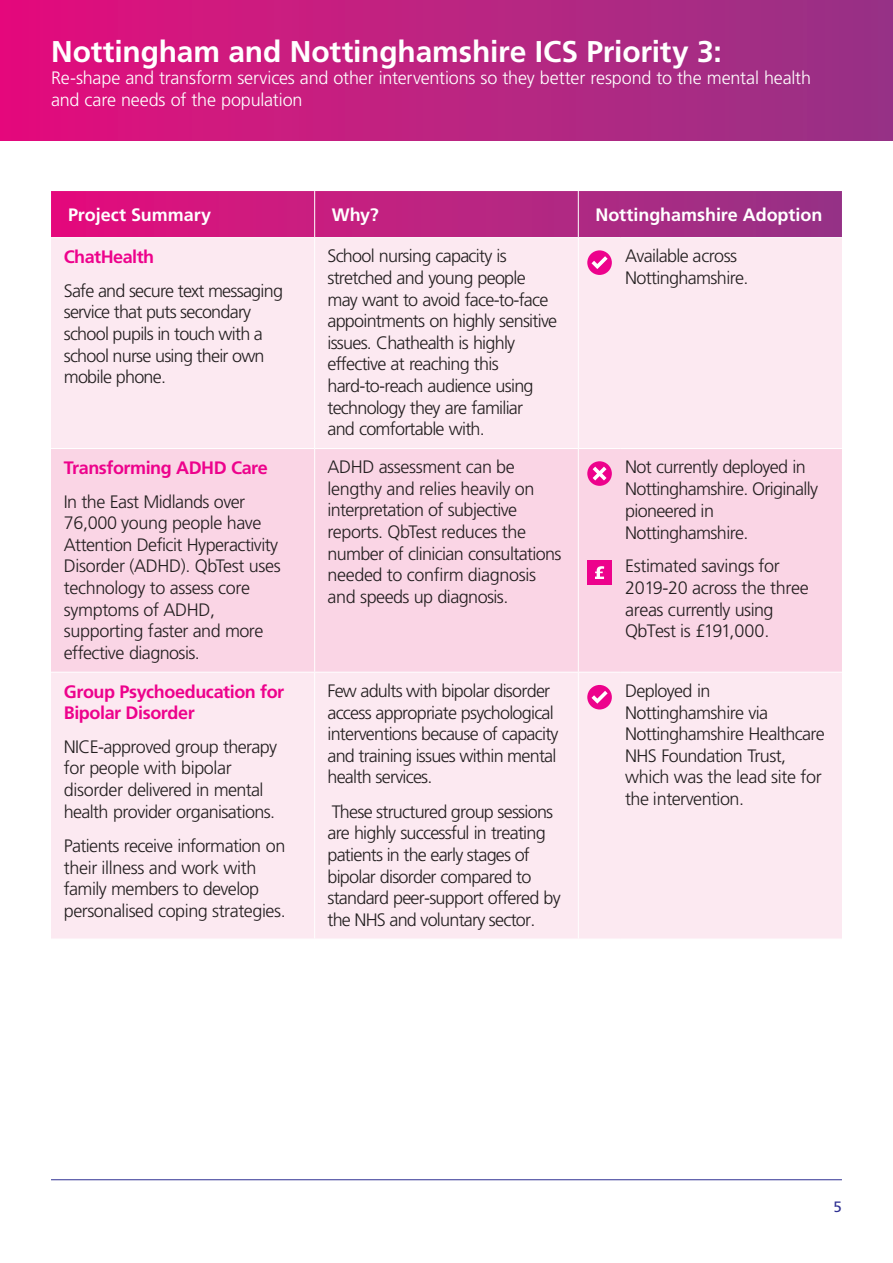
<style>
.page{position:relative;width:893px;height:1263px;background:#fff}
.page>*{position:absolute;margin:0;border:0;box-sizing:border-box;transform-origin:0 0}
.Heading{font:700 30px "Frutiger";letter-spacing:-.005em;color:#fff}
.Table_Text{font:300 18px/21.6px "Frutiger LT Std";letter-spacing:-.035em;color:#231f20}
.Heading-2{font:300 18px/21.6px "Frutiger";letter-spacing:-.01em;color:#fff}
.Pink_Bullets{font:700 18px "Frutiger";color:#fff}
.Table_Text-2{font:700 18px/21.6px "Frutiger";letter-spacing:-.025em;color:#ed028c}
.t1{font:15px "Frutiger";color:#2e3092}
.s1{font-family:"Frutiger";font-weight:700;color:#ed028c}
</style>
<div class="page">
<hr style="left:51px;top:1179px;width:791px;height:1px;background:#2e3092">
<div style="left:0;top:0;width:893px;height:140px;background:linear-gradient(to right,#e30e7c,#963586)"></div>
<svg style="left:51px;top:191px;width:791px;height:46px;background:#bc2181"></svg>
<div style="left:51px;top:238px;width:791px;height:701px;background:#fce9f1"></div>
<div style="left:51px;top:449px;width:791px;height:223px;background:#fad5e5"></div>
<hr style="left:314px;top:191px;width:1px;height:46px;background:#fff">
<hr style="left:578px;top:191px;width:1px;height:46px;background:#fff">
<hr style="left:314px;top:238px;width:1px;height:210px;background:#fff">
<hr style="left:578px;top:238px;width:1px;height:210px;background:#fff">
<hr style="left:51px;top:448px;width:264px;height:1px;background:#fff">
<hr style="left:315px;top:448px;width:263px;height:1px;background:#fff">
<hr style="left:314px;top:449px;width:1px;height:223px;background:#fff">
<hr style="left:578px;top:448px;width:43px;height:1px;background:#fff">
<hr style="left:578px;top:449px;width:1px;height:223px;background:#fff">
<hr style="left:621px;top:448px;width:221px;height:1px;background:#fff">
<hr style="left:51px;top:672px;width:264px;height:1px;background:#fff">
<hr style="left:315px;top:672px;width:263px;height:1px;background:#fff">
<hr style="left:314px;top:672px;width:1px;height:267px;background:#fff">
<hr style="left:578px;top:672px;width:43px;height:1px;background:#fff">
<hr style="left:578px;top:672px;width:1px;height:267px;background:#fff">
<hr style="left:621px;top:672px;width:221px;height:1px;background:#fff">
<div style="left:587px;top:250px;width:25px;height:25px;background:#ed028c;border-radius:50%"></div>
<svg style="left:591px;top:256px;width:17px;height:13px"></svg>
<div style="left:587px;top:461px;width:25px;height:25px;background:#ed028c;border-radius:50%"></div>
<svg style="left:593px;top:467px;width:13px;height:13px"></svg>
<div style="left:587px;top:560px;width:25px;height:25px;background:#ed028c"></div>
<svg style="left:595px;top:566px;width:9px;height:13px"></svg>
<div style="left:587px;top:685px;width:25px;height:24px;background:#ed028c;border-radius:50%"></div>
<svg style="left:591px;top:691px;width:17px;height:13px"></svg>
<p class="Heading" style="left:51px;top:34px;width:672px">Nottingham and Nottinghamshire ICS Priority 3:</p>
<p class="Heading-2" style="left:51px;top:67px;width:761px">Re-shape and transform services and other interventions so they better respond to the mental health and care needs of the population</p>
<p class="Pink_Bullets" style="left:68px;top:204px;width:145px">Project Summary</p>
<p class="Pink_Bullets" style="left:332px;top:204px;width:49px">Why?</p>
<p class="Pink_Bullets" style="left:595px;top:204px;width:229px">Nottinghamshire Adoption</p>
<p class="Table_Text" style="left:64px;top:240px;width:221px;line-height:33.8px"><span class="s1">ChatHealth<br></span>Safe and secure text messaging</p>
<p class="Table_Text" style="left:64px;top:302px;width:202px">service that puts secondary school pupils in touch with a school nurse using their own mobile phone.</p>
<p class="Table_Text" style="left:327px;top:246px;width:231px">School nursing capacity is stretched and young people may want to avoid face-to-face appointments on highly sensitive issues. Chathealth is highly effective at reaching this hard-to-reach audience using technology they are familiar<br>and comfortable with.</p>
<p class="Table_Text" style="left:625px;top:246px;width:125px">Available across<br>Nottinghamshire.</p>
<p class="Table_Text" style="left:64px;top:451px;width:206px;line-height:33.8px"><span class="s1">Transforming ADHD Care<br></span>In the East Midlands over</p>
<p class="Table_Text" style="left:64px;top:512px;width:218px">76,000 young people have<br>Attention Deficit Hyperactivity<br>Disorder (ADHD). QbTest uses technology to assess core symptoms of ADHD, supporting faster and more effective diagnosis.</p>
<p class="Table_Text-2" style="left:64px;top:680px;width:222px">Group Psychoeducation for<br>Bipolar Disorder</p>
<p class="Table_Text" style="left:64px;top:736px;width:215px">NICE-approved group therapy for people with bipolar disorder delivered in mental health provider organisations.</p>
<p class="Table_Text" style="left:64px;top:835px;width:223px">Patients receive information on their illness and work with family members to develop personalised coping strategies.</p>
<p class="Table_Text" style="left:327px;top:456px;width:236px">ADHD assessment can be lengthy and relies heavily on interpretation of subjective reports. QbTest reduces the number of clinician consultations needed to confirm diagnosis and speeds up diagnosis.</p>
<p class="Table_Text" style="left:625px;top:456px;width:195px">Not currently deployed in<br>Nottinghamshire. Originally pioneered in<br>Nottinghamshire.</p>
<p class="Table_Text" style="left:625px;top:556px;width:185px">Estimated savings for<br>2019-20 across the three areas currently using<br>QbTest is £191,000.</p>
<p class="Table_Text" style="left:327px;top:680px;width:233px">Few adults with bipolar disorder access appropriate psychological interventions because of capacity and training issues within mental health services.</p>
<p class="Table_Text" style="left:327px;top:801px;width:235px">These structured group sessions are highly successful in treating patients in the early stages of bipolar disorder compared to standard peer-support offered by the NHS and voluntary sector.</p>
<p class="Table_Text" style="left:625px;top:680px;width:201px">Deployed in<br>Nottinghamshire via<br>Nottinghamshire Healthcare<br>NHS Foundation Trust, which was the lead site for the intervention.</p>
<p class="t1" style="left:834px;top:1198px;width:10px">5</p>
</div>
